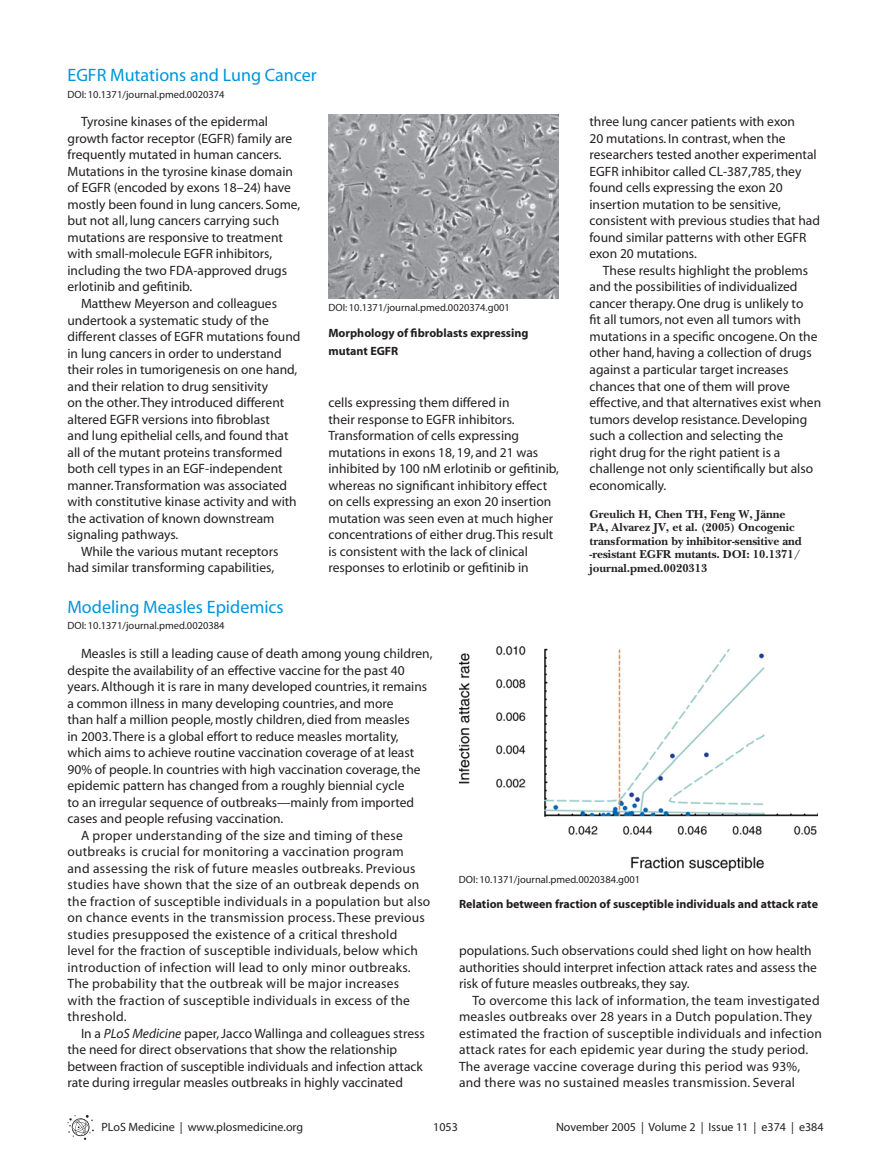
<style>
.page{position:relative;width:891px;height:1175px;background:#fff}
.page>*{position:absolute;margin:0;border:0;box-sizing:border-box;transform-origin:0 0}
.t1{font:18px "Myriad";color:#0095da}
.t2{font:13.5px/16.5px "Myriad";color:#231f20}
.t3{font:13.5px/16.5px "Myriad";letter-spacing:.02em;color:#231f20}
.t4{font:700 12px/13.5px "PLB Iserif";color:#231f20}
.t5{font:700 12px/18px "Myriad";color:#231f20}
.t6{font:12px "Myriad";color:#231f20}
.t7{font:10.5px "Myriad";color:#231f20}
.s1{font-style:italic}
</style>
<div class="page">
<svg style="left:68px;top:1115px;width:26px;height:24px"></svg>
<img style="left:328px;top:115px;width:231px;height:183px">
<img style="left:459px;top:646px;width:359px;height:224px">
<h1 class="t1" style="left:68px;top:68px;width:251px">EGFR Mutations and Lung Cancer</h1>
<p class="t7" style="left:68px;top:90px;width:159px">DOI: 10.1371/journal.pmed.0020374</p>
<p class="t2" style="left:81px;top:115px;width:189px">Tyrosine kinases of the epidermal</p>
<p class="t2" style="left:68px;top:131px;width:226px">growth factor receptor (EGFR) family are</p>
<p class="t2" style="left:68px;top:148px;width:216px">frequently mutated in human cancers.</p>
<p class="t2" style="left:68px;top:164px;width:227px">Mutations in the tyrosine kinase domain</p>
<p class="t2" style="left:68px;top:181px;width:225px">of EGFR (encoded by exons 18–24) have</p>
<p class="t2" style="left:68px;top:197px;width:234px">mostly been found in lung cancers. Some,</p>
<p class="t2" style="left:68px;top:214px;width:213px">but not all, lung cancers carrying such</p>
<p class="t2" style="left:68px;top:230px;width:217px">mutations are responsive to treatment</p>
<p class="t2" style="left:68px;top:247px;width:206px">with small-molecule EGFR inhibitors,</p>
<p class="t2" style="left:68px;top:263px;width:221px">including the two FDA-approved drugs</p>
<p class="t2" style="left:68px;top:280px;width:126px">erlotinib and gefitinib.</p>
<p class="t2" style="left:81px;top:296px;width:198px">Matthew Meyerson and colleagues</p>
<p class="t2" style="left:68px;top:313px;width:203px">undertook a systematic study of the</p>
<p class="t2" style="left:68px;top:329px;width:234px">different classes of EGFR mutations found</p>
<p class="t2" style="left:68px;top:346px;width:216px">in lung cancers in order to understand</p>
<p class="t2" style="left:68px;top:362px;width:231px">their roles in tumorigenesis on one hand,</p>
<p class="t2" style="left:68px;top:379px;width:202px">and their relation to drug sensitivity</p>
<p class="t2" style="left:68px;top:395px;width:218px">on the other. They introduced different</p>
<p class="t2" style="left:68px;top:412px;width:204px">altered EGFR versions into fibroblast</p>
<p class="t2" style="left:68px;top:428px;width:223px">and lung epithelial cells, and found that</p>
<p class="t2" style="left:68px;top:445px;width:216px">all of the mutant proteins transformed</p>
<p class="t2" style="left:68px;top:461px;width:217px">both cell types in an EGF-independent</p>
<p class="t2" style="left:68px;top:478px;width:221px">manner. Transformation was associated</p>
<p class="t2" style="left:68px;top:494px;width:231px">with constitutive kinase activity and with</p>
<p class="t2" style="left:68px;top:511px;width:209px">the activation of known downstream</p>
<p class="t2" style="left:68px;top:527px;width:112px">signaling pathways.</p>
<p class="t2" style="left:81px;top:544px;width:199px">While the various mutant receptors</p>
<p class="t2" style="left:68px;top:560px;width:208px">had similar transforming capabilities,</p>
<h1 class="t1" style="left:68px;top:600px;width:218px">Modeling Measles Epidemics</h1>
<p class="t7" style="left:68px;top:621px;width:159px">DOI: 10.1371/journal.pmed.0020384</p>
<p class="t7" style="left:328px;top:303px;width:183px">DOI: 10.1371/journal.pmed.0020374.g001</p>
<p class="t5" style="left:328px;top:324px;width:202px">Morphology of fibroblasts expressing mutant EGFR</p>
<p class="t2" style="left:328px;top:395px;width:232px">cells expressing them differed in<br>their response to EGFR inhibitors.<br>Transformation of cells expressing mutations in exons 18, 19, and 21 was inhibited by 100 nM erlotinib or gefitinib, whereas no significant inhibitory effect on cells expressing an exon 20 insertion mutation was seen even at much higher concentrations of either drug. This result is consistent with the lack of clinical responses to erlotinib or gefitinib in</p>
<p class="t2" style="left:589px;top:115px;width:232px">three lung cancer patients with exon<br>20 mutations. In contrast, when the researchers tested another experimental EGFR inhibitor called CL-387,785, they found cells expressing the exon 20 insertion mutation to be sensitive, consistent with previous studies that had found similar patterns with other EGFR exon 20 mutations.</p>
<p class="t2" style="left:589px;top:263px;width:233px;text-indent:14px">These results highlight the problems and the possibilities of individualized cancer therapy. One drug is unlikely to<br>fit all tumors, not even all tumors with mutations in a specific oncogene. On the other hand, having a collection of drugs against a particular target increases chances that one of them will prove effective, and that alternatives exist when tumors develop resistance. Developing such a collection and selecting the<br>right drug for the right patient is a challenge not only scientifically but also economically.</p>
<p class="t4" style="left:590px;top:509px;width:214px">Greulich H, Chen TH, Feng W, Jänne PA, Alvarez JV, et al. (2005) Oncogenic transformation by inhibitor-sensitive and -resistant EGFR mutants. DOI: 10.1371/ journal.pmed.0020313</p>
<p class="t2" style="left:81px;top:646px;width:353px">Measles is still a leading cause of death among young children,</p>
<p class="t2" style="left:68px;top:663px;width:339px">despite the availability of an effective vaccine for the past 40</p>
<p class="t2" style="left:68px;top:679px;width:361px">years. Although it is rare in many developed countries, it remains</p>
<p class="t2" style="left:68px;top:696px;width:328px">a common illness in many developing countries, and more</p>
<p class="t2" style="left:68px;top:712px;width:344px">than half a million people, mostly children, died from measles</p>
<p class="t2" style="left:68px;top:729px;width:333px">in 2003. There is a global effort to reduce measles mortality,</p>
<p class="t2" style="left:68px;top:745px;width:348px">which aims to achieve routine vaccination coverage of at least</p>
<p class="t2" style="left:68px;top:762px;width:355px">90% of people. In countries with high vaccination coverage, the</p>
<p class="t2" style="left:68px;top:778px;width:338px">epidemic pattern has changed from a roughly biennial cycle</p>
<p class="t2" style="left:68px;top:795px;width:348px">to an irregular sequence of outbreaks—mainly from imported</p>
<p class="t2" style="left:68px;top:811px;width:217px">cases and people refusing vaccination.</p>
<p class="t3" style="left:81px;top:828px;width:323px">A proper understanding of the size and timing of these</p>
<p class="t3" style="left:68px;top:844px;width:338px">outbreaks is crucial for monitoring a vaccination program</p>
<p class="t3" style="left:68px;top:861px;width:350px">and assessing the risk of future measles outbreaks. Previous</p>
<p class="t3" style="left:68px;top:877px;width:353px">studies have shown that the size of an outbreak depends on</p>
<p class="t3" style="left:68px;top:894px;width:364px">the fraction of susceptible individuals in a population but also</p>
<p class="t3" style="left:68px;top:910px;width:359px">on chance events in the transmission process. These previous</p>
<p class="t3" style="left:68px;top:927px;width:331px">studies presupposed the existence of a critical threshold</p>
<p class="t3" style="left:68px;top:943px;width:352px">level for the fraction of susceptible individuals, below which</p>
<p class="t3" style="left:68px;top:960px;width:345px">introduction of infection will lead to only minor outbreaks.</p>
<p class="t3" style="left:68px;top:976px;width:333px">The probability that the outbreak will be major increases</p>
<p class="t3" style="left:68px;top:993px;width:344px">with the fraction of susceptible individuals in excess of the</p>
<p class="t3" style="left:68px;top:1009px;width:61px">threshold.</p>
<p class="t2" style="left:81px;top:1026px;width:345px">In a <span class="s1">PLoS Medicine</span> paper, Jacco Wallinga and colleagues stress</p>
<p class="t2" style="left:68px;top:1042px;width:331px">the need for direct observations that show the relationship</p>
<p class="t2" style="left:68px;top:1059px;width:357px">between fraction of susceptible individuals and infection attack</p>
<p class="t2" style="left:68px;top:1075px;width:337px">rate during irregular measles outbreaks in highly vaccinated</p>
<p class="t7" style="left:459px;top:875px;width:183px">DOI: 10.1371/journal.pmed.0020384.g001</p>
<p class="t5" style="left:459px;top:896px;width:361px">Relation between fraction of susceptible individuals and attack rate</p>
<p class="t2" style="left:459px;top:943px;width:360px">populations. Such observations could shed light on how health authorities should interpret infection attack rates and assess the risk of future measles outbreaks, they say.</p>
<p class="t3" style="left:459px;top:992px;width:365px;text-indent:14px">To overcome this lack of information, the team investigated measles outbreaks over 28 years in a Dutch population. They estimated the fraction of susceptible individuals and infection attack rates for each epidemic year during the study period.<br>The average vaccine coverage during this period was 93%, and there was no sustained measles transmission. Several</p>
<p class="t6" style="left:102px;top:1122px;width:203px">PLoS Medicine | www.plosmedicine.org</p>
<p class="t6" style="left:433px;top:1122px;width:26px">1053</p>
<p class="t6" style="left:556px;top:1122px;width:269px">November 2005 | Volume 2 | Issue 11 | e374 | e384</p>
</div>
